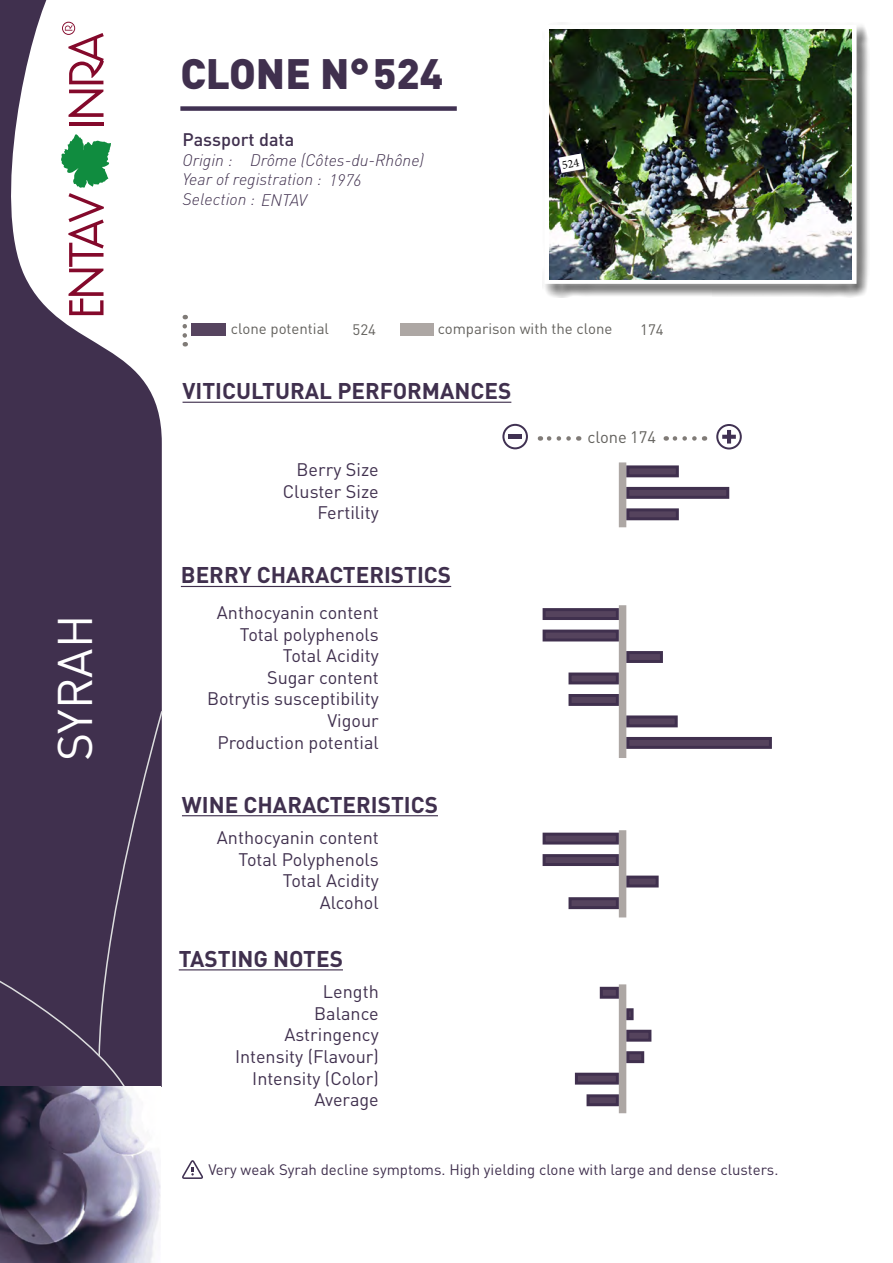
<style>
.page{position:relative;width:893px;height:1263px;background:#fff}
.page>*{position:absolute;margin:0;border:0;box-sizing:border-box;transform-origin:0 0}
.t1{font:48px "DINOT";color:#fff}
.t2{font:900 42px "DINOT";color:#40304e}
.t3{font:700 22.5px "DINOT";color:#40304e}
.t4{font:18px/21.6px "DINOT";color:#40304e;text-align:right}
.t5{font:500 18px "DINOT";color:#40304e}
.t6{font:italic 300 16.5px/19.8px "DINOT";color:#40304e}
.t7{font:16.5px "DINOT";color:#63615d}
.t8{font:15px "DINOT";color:#40304e}
.t9{font:15px "DINOT";color:#63615d}
.s1{font-size:13.5px;color:#fff}
</style>
<div class="page">
<svg style="left:0;top:0;width:162px;height:709px;fill:#40304e"></svg>
<div style="left:543px;top:23px;width:327px;height:275px;background:#000;opacity:.75"></div>
<div style="left:535px;top:15px;width:331px;height:278px;background:#fff;opacity:.75"></div>
<svg style="left:544px;top:25px;width:312px;height:259px"></svg>
<hr style="left:183px;top:402px;width:328px;height:1px;background:#40304e">
<hr style="left:181px;top:586px;width:270px;height:1px;background:#40304e">
<hr style="left:182px;top:815px;width:256px;height:1px;background:#40304e">
<hr style="left:179px;top:969px;width:164px;height:1px;background:#40304e">
<div style="left:619px;top:605px;width:7px;height:153px;background:#ada7a4"></div>
<svg style="left:182px;top:1160px;width:21px;height:19px"></svg>
<div style="left:619px;top:462px;width:7px;height:65px;background:#ada7a4"></div>
<div style="left:619px;top:830px;width:7px;height:87px;background:#ada7a4"></div>
<div style="left:619px;top:984px;width:7px;height:129px;background:#ada7a4"></div>
<svg style="left:61px;top:134px;width:50px;height:181px"></svg>
<hr style="left:69px;top:122px;width:35px;height:4px;background:#84092b">
<svg style="left:69px;top:90px;width:35px;height:27px"></svg>
<svg style="left:62px;top:22px;width:42px;height:62px"></svg>
<div style="left:0;top:709px;width:163px;height:378px;background:#40304e"></div>
<img style="left:0;top:1087px;width:161px;height:176px">
<div style="left:180px;top:106px;width:277px;height:5px;background:#403152"></div>
<svg style="left:502px;top:424px;width:26px;height:25px"></svg>
<svg style="left:716px;top:424px;width:26px;height:25px"></svg>
<svg style="left:540px;top:436px;width:29px;height:5px"></svg>
<svg style="left:666px;top:436px;width:28px;height:5px"></svg>
<div style="left:192px;top:323px;width:34px;height:13px;background:#56445f"></div>
<div style="left:400px;top:323px;width:34px;height:13px;background:#ada7a4"></div>
<svg style="left:183px;top:326px;width:4px;height:20px"></svg>
<img style="left:550px;top:30px;width:301px;height:250px">
<div style="left:543px;top:630px;width:76px;height:11px;background:#55435d;border:3px solid #40304e"></div>
<div style="left:568px;top:672px;width:51px;height:12px;background:#55435d;border:3px solid #40304e"></div>
<div style="left:626px;top:715px;width:52px;height:12px;background:#55435d;border:3px solid #40304e"></div>
<div style="left:626px;top:737px;width:146px;height:12px;background:#55435d;border:3px solid #40304e"></div>
<div style="left:568px;top:694px;width:51px;height:12px;background:#55435d;border:3px solid #40304e"></div>
<div style="left:626px;top:651px;width:37px;height:12px;background:#55435d;border:3px solid #40304e"></div>
<div style="left:543px;top:608px;width:76px;height:12px;background:#55435d;border:3px solid #40304e"></div>
<div style="left:626px;top:875px;width:33px;height:12px;background:#55435d;border:3px solid #40304e"></div>
<div style="left:568px;top:897px;width:51px;height:12px;background:#55435d;border:3px solid #40304e"></div>
<div style="left:600px;top:987px;width:19px;height:12px;background:#55435d;border:3px solid #40304e"></div>
<div style="left:586px;top:1094px;width:33px;height:12px;background:#55435d;border:3px solid #40304e"></div>
<div style="left:626px;top:1051px;width:18px;height:12px;background:#55435d;border:3px solid #40304e"></div>
<div style="left:575px;top:1073px;width:44px;height:11px;background:#55435d;border:3px solid #40304e"></div>
<div style="left:626px;top:1030px;width:25px;height:12px;background:#55435d;border:3px solid #40304e"></div>
<svg style="left:626px;top:1008px;width:8px;height:12px"></svg>
<div style="left:626px;top:465px;width:53px;height:12px;background:#55435d;border:3px solid #40304e"></div>
<div style="left:626px;top:487px;width:103px;height:12px;background:#55435d;border:3px solid #40304e"></div>
<div style="left:626px;top:508px;width:53px;height:12px;background:#55435d;border:3px solid #40304e"></div>
<div style="left:543px;top:854px;width:76px;height:12px;background:#55435d;border:3px solid #40304e"></div>
<div style="left:543px;top:833px;width:76px;height:11px;background:#55435d;border:3px solid #40304e"></div>
<svg style="left:558px;top:153px;width:26px;height:20px"></svg>
<h1 class="t1" style="left:42px;top:761px;width:148px;rotate:-90deg">SYRAH</h1>
<p class="t2" style="left:180px;top:45px;width:264px">CLONE N°524</p>
<p class="t5" style="left:183px;top:127px;width:113px">Passport data</p>
<p class="t6" style="left:183px;top:149px;width:141px">Origin :<br>Year of registration :<br>Selection : ENTAV</p>
<p class="t6" style="left:250px;top:150px;width:176px">Drôme (Côtes-du-Rhône)</p>
<p class="t6" style="left:329px;top:169px;width:34px">1976</p>
<p class="t9" style="left:231px;top:319px;width:100px">clone potential</p>
<p class="t9" style="left:438px;top:319px;width:176px">comparison with the clone</p>
<p class="t9" style="left:353px;top:319px;width:25px">524</p>
<p class="t3" style="left:183px;top:376px;width:330px">VITICULTURAL PERFORMANCES</p>
<p class="t9" style="left:640px;top:319px;width:25px">174</p>
<p class="t4" style="left:283px;top:458px;width:98px">Berry Size<br>Cluster Size<br>Fertility</p>
<p class="t3" style="left:181px;top:560px;width:272px">BERRY CHARACTERISTICS</p>
<p class="t4" style="left:207px;top:601px;width:173px">Anthocyanin content<br>Total polyphenols<br>Total Acidity<br>Sugar content<br>Botrytis susceptibility<br>Vigour<br>Production potential</p>
<p class="t3" style="left:182px;top:789px;width:258px">WINE CHARACTERISTICS</p>
<p class="t4" style="left:217px;top:826px;width:163px">Anthocyanin content<br>Total Polyphenols<br>Total Acidity<br>Alcohol</p>
<p class="t3" style="left:179px;top:943px;width:166px">TASTING NOTES</p>
<p class="t4" style="left:235px;top:980px;width:145px">Length<br>Balance<br>Astringency<br>Intensity (Flavour)<br>Intensity (Color)<br>Average</p>
<p class="t7" style="left:587px;top:426px;width:65px">clone <span class="s1">169</span></p>
<p class="t7" style="left:630px;top:426px;width:27px">174</p>
<p class="t8" style="left:208px;top:1159px;width:571px">Very weak Syrah decline symptoms. High yielding clone with large and dense clusters.</p>
</div>
